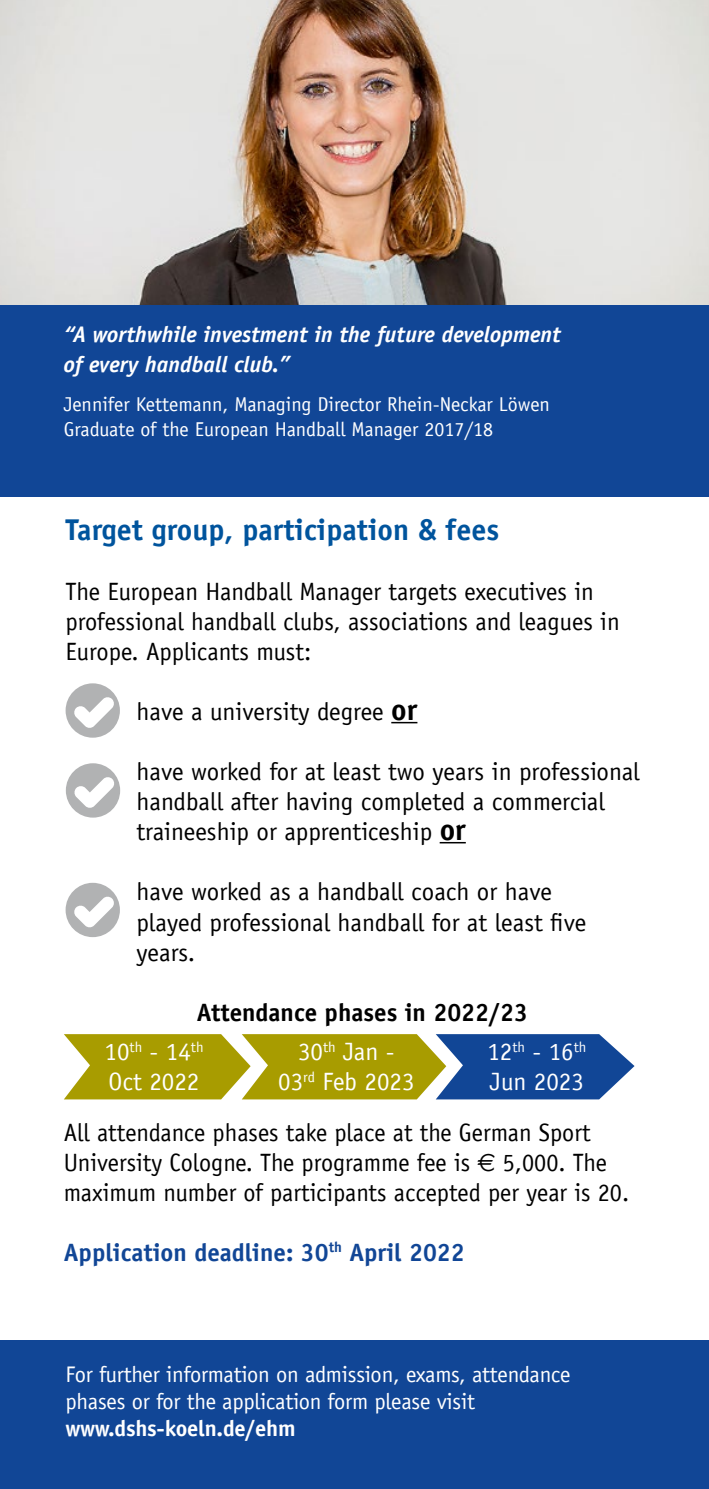
<style>
.page{position:relative;width:709px;height:1489px;background:#fff}
.page>*{position:absolute;margin:0;border:0;box-sizing:border-box;transform-origin:0 0}
.t1{font:700 30px "Officina Sans";color:#00549d}
.t2{font:25px/30px "Officina Sans";color:#000}
.t3{font:25px/30px "Officina Sans";color:#fff;text-align:center}
.t4{font:700 25px/39.5px "Officina Sans";color:#000}
.t5{font:700 25px "Officina Sans";color:#114696}
.t6{font:22.5px/27px "Officina Sans";letter-spacing:-.01em;color:#fff}
.t7{font:italic 700 22.5px/30px "Officina Sans";color:#fff}
.t8{font:700 22.5px "Officina Sans";letter-spacing:-.01em;color:#fff}
.t9{font:20px/25px "Officina Sans";color:#fff}
.s1{font-weight:700;font-size:30px}
.s2{font-weight:400;color:#fff}
.s3{font-family:"Euro Sans"}
</style>
<div class="page">
<div style="left:0;top:305px;width:709px;height:191px;background:#114696"></div>
<div style="left:0;top:1340px;width:709px;height:148px;background:#114696"></div>
<svg style="left:391px;top:722px;width:26px;height:1px"></svg>
<svg style="left:439px;top:842px;width:27px;height:1px"></svg>
<img style="left:0;top:0;width:709px;height:305px">
<div style="left:66px;top:683px;width:54px;height:54px;background:#b1b2b3;border-radius:50%"></div>
<svg style="left:74px;top:697px;width:40px;height:31px"></svg>
<div style="left:66px;top:763px;width:54px;height:54px;background:#b1b2b3;border-radius:50%"></div>
<svg style="left:74px;top:777px;width:41px;height:31px"></svg>
<div style="left:66px;top:882px;width:54px;height:55px;background:#b1b2b3;border-radius:50%"></div>
<svg style="left:74px;top:896px;width:40px;height:31px"></svg>
<svg style="left:64px;top:1034px;width:570px;height:65px;background:#868e4a"></svg>
<p class="t7" style="left:64px;top:321px;width:498px">“A worthwhile investment in the future development of every handball club.”</p>
<p class="t9" style="left:64px;top:393px;width:487px">Jennifer Kettemann, Managing Director Rhein-Neckar Löwen<br>Graduate of the European Handball Manager 2017/18</p>
<p class="t1" style="left:66px;top:517px;width:435px">Target group, participation &amp; fees</p>
<p class="t2" style="left:66px;top:579px;width:555px">The European Handball Manager targets executives in professional handball clubs, associations and leagues in<br>Europe. Applicants must:</p>
<p class="t2" style="left:136px;top:699px;width:282px">have a university degree <span class="s1">or</span></p>
<p class="t2" style="left:136px;top:759px;width:505px">have worked for at least two years in professional handball after having completed a commercial traineeship or apprenticeship <span class="s1">or</span></p>
<p class="t2" style="left:136px;top:879px;width:451px">have worked as a handball coach or have played professional handball for at least five years.</p>
<p class="t4" style="left:104px;top:994px;width:425px;text-indent:92px">Attendance phases in 2022/23<br><span class="s2">10</span><sup>th</sup> <span class="s2">- 14</span><sup>th</sup></p>
<p class="t3" style="left:109px;top:1068px;width:92px">Oct 2022</p>
<p class="t3" style="left:278px;top:1038px;width:138px">30<sup>th</sup> Jan -<br>03<sup>rd</sup> Feb 2023</p>
<p class="t3" style="left:487px;top:1038px;width:100px;text-align:left">12<sup>th</sup> - 16<sup>th<br></sup>Jun 2023</p>
<p class="t2" style="left:64px;top:1119px;width:567px">All attendance phases take place at the German Sport<br>University Cologne. The programme fee is <span class="s3">€</span> 5,000. The maximum number of participants accepted per year is 20.</p>
<p class="t5" style="left:64px;top:1241px;width:402px">Application deadline: 30<sup>th</sup> April 2022</p>
<p class="t6" style="left:65px;top:1362px;width:507px">For further information on admission, exams, attendance phases or for the application form please visit</p>
<p class="t8" style="left:65px;top:1418px;width:232px">www.dshs-koeln.de/ehm</p>
</div>
